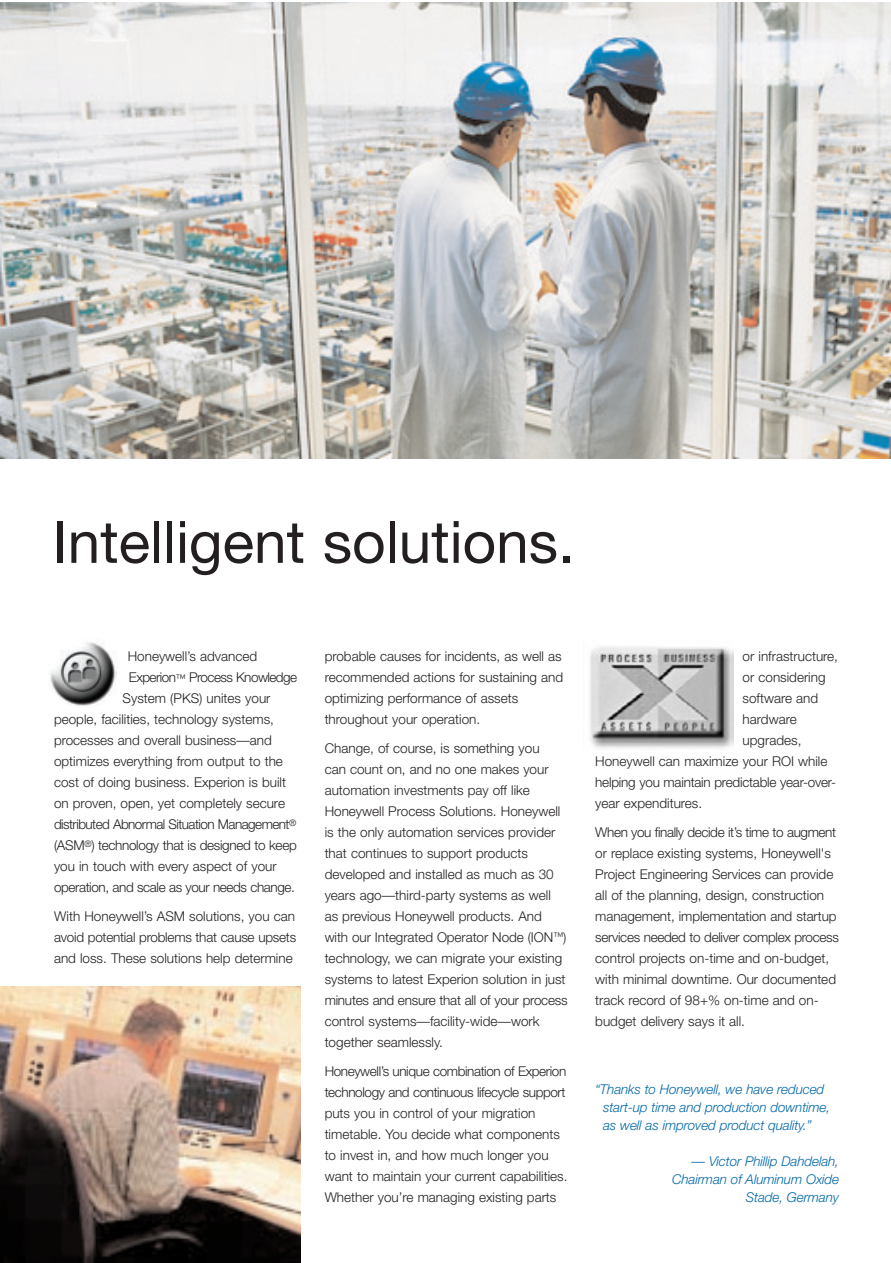
<style>
.page{position:relative;width:891px;height:1263px;background:#fff}
.page>*{position:absolute;margin:0;border:0;box-sizing:border-box;transform-origin:0 0}
.t1{font:58.5px "Helvetica Neue";color:#231f20}
.t2{font:300 13.5px/21px "Helvetica Neue";color:#231f20}
.t3{font:italic 300 13.5px/18px "Helvetica Neue";letter-spacing:-.01em;color:#0068a9}
.t4{font:300 13.5px "Helvetica Neue";letter-spacing:-.04em;color:#231f20}
.t5{font:300 13.5px "Helvetica Neue";letter-spacing:-.02em;color:#231f20}
.t6{font:300 13.5px "Helvetica Neue";letter-spacing:-.03em;color:#231f20}
.s1{font-size:10.5px}
</style>
<div class="page">
<img style="left:0;top:3px;width:891px;height:455px">
<img style="left:0;top:987px;width:301px;height:276px">
<img style="left:590px;top:647px;width:143px;height:102px">
<img style="left:50px;top:642px;width:67px;height:64px">
<h1 class="t1" style="left:53px;top:521px;width:523px">Intelligent solutions.</h1>
<p class="t2" style="left:128px;top:646px;width:131px">Honeywell’s advanced</p>
<p class="t4" style="left:129px;top:672px;width:170px">Experion<span class="s1">™</span> Process Knowledge</p>
<p class="t2" style="left:123px;top:688px;width:149px">System (PKS) unites your</p>
<p class="t2" style="left:54px;top:709px;width:221px">people, facilities, technology systems,</p>
<p class="t2" style="left:54px;top:730px;width:219px">processes and overall business—and</p>
<p class="t2" style="left:54px;top:751px;width:230px">optimizes everything from output to the</p>
<p class="t2" style="left:54px;top:772px;width:233px">cost of doing business. Experion is built</p>
<p class="t2" style="left:54px;top:793px;width:232px">on proven, open, yet completely secure</p>
<p class="t4" style="left:54px;top:819px;width:244px">distributed Abnormal Situation Management<sup>®</sup></p>
<p class="t5" style="left:54px;top:840px;width:244px">(ASM<sup>®</sup>) technology that is designed to keep</p>
<p class="t2" style="left:54px;top:856px;width:224px">you in touch with every aspect of your</p>
<p class="t6" style="left:54px;top:882px;width:242px">operation, and scale as your needs change.</p>
<p class="t2" style="left:54px;top:907px;width:244px;text-align:justify">With Honeywell’s ASM solutions, you can avoid potential problems that cause upsets and loss. These solutions help determine</p>
<p class="t2" style="left:325px;top:646px;width:240px">probable causes for incidents, as well as recommended actions for sustaining and optimizing performance of assets throughout your operation.</p>
<p class="t2" style="left:325px;top:739px;width:244px">Change, of course, is something you<br>can count on, and no one makes your automation investments pay off like Honeywell Process Solutions. Honeywell is the only automation services provider that continues to support products developed and installed as much as 30 years ago—third-party systems as well as previous Honeywell products. And with our Integrated Operator Node (ION<span class="s1">™</span>) technology, we can migrate your existing systems to latest Experion solution in just minutes and ensure that all of your process control systems—facility-wide—work together seamlessly.</p>
<p class="t2" style="left:325px;top:1062px;width:244px">Honeywell’s unique combination of Experion technology and continuous lifecycle support puts you in control of your migration timetable. You decide what components to invest in, and how much longer you want to maintain your current capabilities.<br>Whether you’re managing existing parts</p>
<p class="t2" style="left:742px;top:646px;width:97px">or infrastructure,</p>
<p class="t2" style="left:742px;top:667px;width:84px">or considering</p>
<p class="t2" style="left:742px;top:688px;width:77px">software and</p>
<p class="t2" style="left:742px;top:709px;width:56px">hardware</p>
<p class="t2" style="left:742px;top:730px;width:60px">upgrades,</p>
<p class="t2" style="left:595px;top:751px;width:234px">Honeywell can maximize your ROI while</p>
<p class="t2" style="left:595px;top:772px;width:242px">helping you maintain predictable year-over-</p>
<p class="t2" style="left:595px;top:793px;width:108px">year expenditures.</p>
<p class="t2" style="left:595px;top:823px;width:245px">When you finally decide it’s time to augment or replace existing systems, Honeywell's Project Engineering Services can provide all of the planning, design, construction management, implementation and startup services needed to deliver complex process control projects on-time and on-budget, with minimal downtime. Our documented track record of 98+% on-time and on&shy;budget delivery says it all.</p>
<p class="t3" style="left:603px;top:1082px;width:229px;text-indent:-8px">“Thanks to Honeywell, we have reduced start-up time and production downtime, as well as improved product quality.”</p>
<p class="t3" style="left:672px;top:1154px;width:168px;text-align:right">— Victor Phillip Dahdelah,<br>Chairman of Aluminum Oxide<br>Stade, Germany</p>
</div>
